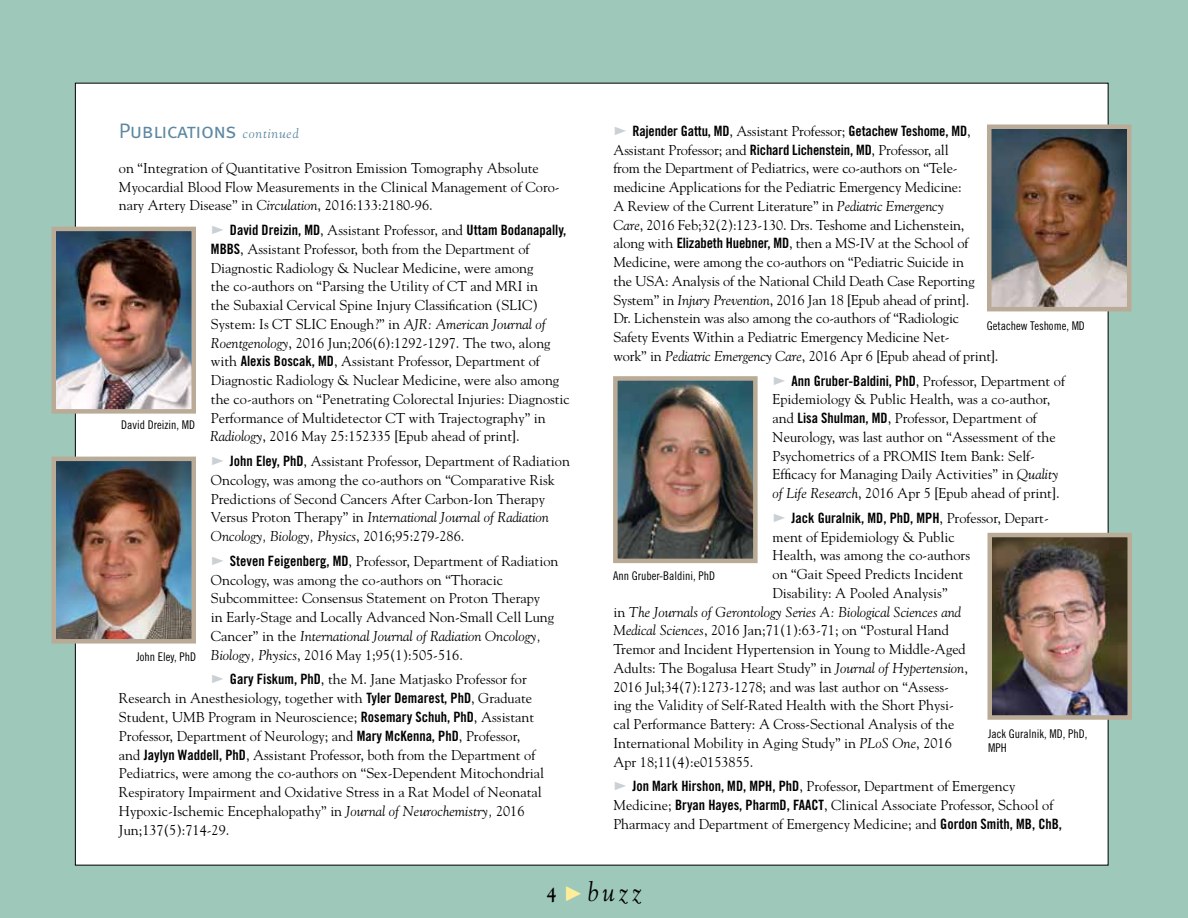
<style>
.page{position:relative;width:1188px;height:918px;background:#9dc8ba}
.page>*{position:absolute;margin:0;border:0;box-sizing:border-box;transform-origin:0 0}
.t1{font:italic 27px "Goudy";color:#000;scale:.9 1}
.t2{font:21px "Meta Normal Caps";letter-spacing:-.025em;color:#5d87a1}
.t3{font:14.25px/18.8px "Goudy";color:#000}
.t4{font:14.25px "Trade Gothic Bold Cond Twenty";color:#000}
.t5{font:italic 14.25px "Goudy";color:#000}
.t6{font:12px/13.5px "Trade Gothic Cond Eighteen";color:#000}
.s1{font-family:"Goudy";font-style:italic;font-size:13.5px}
.s2{font-style:italic}
.s3{font-family:"Goudy"}
.s4{font-family:"Trade Gothic Bold Cond Twenty"}
.s5{font-style:normal}
.s6{font-weight:700;font-style:normal;font-size:19.5px}
</style>
<div class="page">
<div style="left:75px;top:83px;width:1033px;height:782px;background:#fff"></div>
<img style="left:56px;top:232px;width:135px;height:177px">
<div style="left:51px;top:227px;width:145px;height:187px;border:4px solid #b9ab96"></div>
<img style="left:56px;top:462px;width:135px;height:177px">
<div style="left:51px;top:457px;width:145px;height:187px;border:4px solid #b9ab96"></div>
<img style="left:992px;top:129px;width:134px;height:177px">
<div style="left:987px;top:124px;width:144px;height:187px;border:4px solid #b9ab96"></div>
<img style="left:618px;top:381px;width:135px;height:177px">
<div style="left:613px;top:376px;width:145px;height:187px;border:4px solid #b9ab96"></div>
<img style="left:992px;top:538px;width:135px;height:177px">
<div style="left:987px;top:533px;width:145px;height:187px;border:4px solid #b9ab96"></div>
<h2 class="t2" style="left:119px;top:118px;width:181px">Publications <span class="s1">continued</span></h2>
<p class="t3" style="left:119px;top:158px;width:442px">on “Integration of Quantitative Positron Emission Tomography Absolute<br>Myocardial Blood Flow Measurements in the Clinical Management of Coro&shy;nary Artery Disease” in <span class="s2">Circulation</span>, 2016:133:2180-96.</p>
<p class="t4" style="left:230px;top:221px;width:338px">David Dreizin, MD<span class="s3">, Assistant Professor, and</span> Uttam Bodanapally,</p>
<p class="t3" style="left:210px;top:239px;width:361px"><span class="s4">MBBS</span>, Assistant Professor, both from the Department of Diagnostic Radiology &amp; Nuclear Medicine, were among<br>the co-authors on “Parsing the Utility of CT and MRI in<br>the Subaxial Cervical Spine Injury Classification (SLIC)<br>System: Is CT SLIC Enough?” in <span class="s2">AJR: American Journal of Roentgenology</span>, 2016 Jun;206(6):1292-1297. The two, along with <span class="s4">Alexis Boscak, MD</span>, Assistant Professor, Department of Diagnostic Radiology &amp; Nuclear Medicine, were also among the co-authors on “Penetrating Colorectal Injuries: Diagnostic Performance of Multidetector CT with Trajectography” in <span class="s2">Radiology</span>, 2016 May 25:152335 [Epub ahead of print].</p>
<p class="t3" style="left:211px;top:451px;width:360px;text-indent:19px"><span class="s4">John Eley, PhD</span>, Assistant Professor, Department of Radiation Oncology, was among the co-authors on “Comparative Risk Predictions of Second Cancers After Carbon-Ion Therapy Versus Proton Therapy” in <span class="s2">International Journal of Radiation Oncology, Biology, Physics</span>, 2016;95:279-286.</p>
<p class="t3" style="left:211px;top:551px;width:349px;text-indent:19px"><span class="s4">Steven Feigenberg, MD</span>, Professor, Department of Radiation Oncology, was among the co-authors on “Thoracic Subcommittee: Consensus Statement on Proton Therapy<br>in Early-Stage and Locally Advanced Non-Small Cell Lung Cancer” in the <span class="s2">International Journal of Radiation Oncology, Biology, Physics</span>, 2016 May 1;95(1):505-516.</p>
<p class="t3" style="left:119px;top:670px;width:427px;text-indent:111px"><span class="s4">Gary Fiskum, PhD</span>, the M. Jane Matjasko Professor for Research in Anesthesiology, together with <span class="s4">Tyler Demarest, PhD</span>, Graduate Student, UMB Program in Neuroscience; <span class="s4">Rosemary Schuh, PhD</span>, Assistant Professor, Department of Neurology; and <span class="s4">Mary McKenna, PhD</span>, Professor, and <span class="s4">Jaylyn Waddell, PhD</span>, Assistant Professor, both from the Department of Pediatrics, were among the co-authors on “Sex-Dependent Mitochondrial Respiratory Impairment and Oxidative Stress in a Rat Model of Neonatal Hypoxic-Ischemic Encephalopathy” in <span class="s2">Journal of Neurochemistry,</span> 2016<br>Jun;137(5):714-29.</p>
<p class="t6" style="left:121px;top:418px;width:75px">David Dreizin, MD</p>
<p class="t6" style="left:136px;top:649px;width:61px">John Eley, PhD</p>
<p class="t4" style="left:632px;top:122px;width:340px">Rajender Gattu, MD<span class="s3">, Assistant Professor;</span> Getachew Teshome, MD<span class="s3">,</span></p>
<p class="t3" style="left:613px;top:140px;width:387px">Assistant Professor; and <span class="s4">Richard Lichenstein, MD</span>, Professor, all<br>from the Department of Pediatrics, were co-authors on “Tele&shy;medicine Applications for the Pediatric Emergency Medicine:<br>A Review of the Current Literature” in <span class="s2">Pediatric Emergency<br>Care</span>, 2016 Feb;32(2):123-130. Drs. Teshome and Lichenstein, along with <span class="s4">Elizabeth Huebner, MD</span>, then a MS-IV at the School of Medicine, were among the co-authors on “Pediatric Suicide in<br>the USA: Analysis of the National Child Death Case Reporting System” in <span class="s2">Injury Prevention</span>, 2016 Jan 18 [Epub ahead of print].<br>Dr. Lichenstein was also among the co-authors of “Radiologic<br>Safety Events Within a Pediatric Emergency Medicine Net-<br>work” in <span class="s2">Pediatric Emergency Care</span>, 2016 Apr 6 [Epub ahead of print].</p>
<p class="t3" style="left:773px;top:371px;width:294px;text-indent:19px"><span class="s4">Ann Gruber-Baldini, PhD</span>, Professor, Department of Epidemiology &amp; Public Health, was a co-author, and <span class="s4">Lisa Shulman, MD</span>, Professor, Department of Neurology, was last author on “Assessment of the Psychometrics of a PROMIS Item Bank: Self-Efficacy for Managing Daily Activities” in <span class="s2">Quality of Life Research</span>, 2016 Apr 5 [Epub ahead of print].</p>
<p class="t4" style="left:792px;top:509px;width:259px">Jack Guralnik, MD, PhD, MPH<span class="s3">, Professor, Depart-</span></p>
<p class="t3" style="left:773px;top:527px;width:184px">ment of Epidemiology &amp; Public</p>
<p class="t3" style="left:773px;top:546px;width:199px">Health, was among the co-authors</p>
<p class="t3" style="left:773px;top:564px;width:192px">on “Gait Speed Predicts Incident</p>
<p class="t3" style="left:773px;top:583px;width:176px">Disability: A Pooled Analysis”</p>
<p class="t5" style="left:613px;top:603px;width:349px"><span class="s5">in</span> The Journals of Gerontology Series A: Biological Sciences and</p>
<p class="t3" style="left:613px;top:621px;width:337px"><span class="s2">Medical Sciences</span>, 2016 Jan;71(1):63-71; on “Postural Hand</p>
<p class="t3" style="left:613px;top:639px;width:354px">Tremor and Incident Hypertension in Young to Middle-Aged</p>
<p class="t3" style="left:613px;top:658px;width:356px">Adults: The Bogalusa Heart Study” in <span class="s2">Journal of Hypertension</span>,</p>
<p class="t3" style="left:613px;top:677px;width:337px">2016 Jul;34(7):1273-1278; and was last author on “Assess-</p>
<p class="t3" style="left:613px;top:696px;width:342px">ing the Validity of Self-Rated Health with the Short Physi-</p>
<p class="t3" style="left:613px;top:714px;width:343px">cal Performance Battery: A Cross-Sectional Analysis of the</p>
<p class="t3" style="left:613px;top:733px;width:340px">International Mobility in Aging Study” in <span class="s2">PLoS One</span>, 2016</p>
<p class="t3" style="left:613px;top:752px;width:142px">Apr 18;11(4):e0153855.</p>
<p class="t3" style="left:613px;top:777px;width:450px;text-indent:19px"><span class="s4">Jon Mark Hirshon, MD, MPH, PhD</span>, Professor, Department of Emergency<br>Medicine; <span class="s4">Bryan Hayes, PharmD, FAACT</span>, Clinical Associate Professor, School of<br>Pharmacy and Department of Emergency Medicine; and <span class="s4">Gordon Smith, MB, ChB,</span></p>
<p class="t6" style="left:987px;top:319px;width:100px">Getachew Teshome, MD</p>
<p class="t6" style="left:613px;top:569px;width:104px">Ann Gruber-Baldini, PhD</p>
<p class="t6" style="left:988px;top:727px;width:101px">Jack Guralnik, MD, PhD,<br>MPH</p>
<h1 class="t1" style="left:547px;top:875px;width:107px"><span class="s6">4</span> buzz</h1>
</div>
